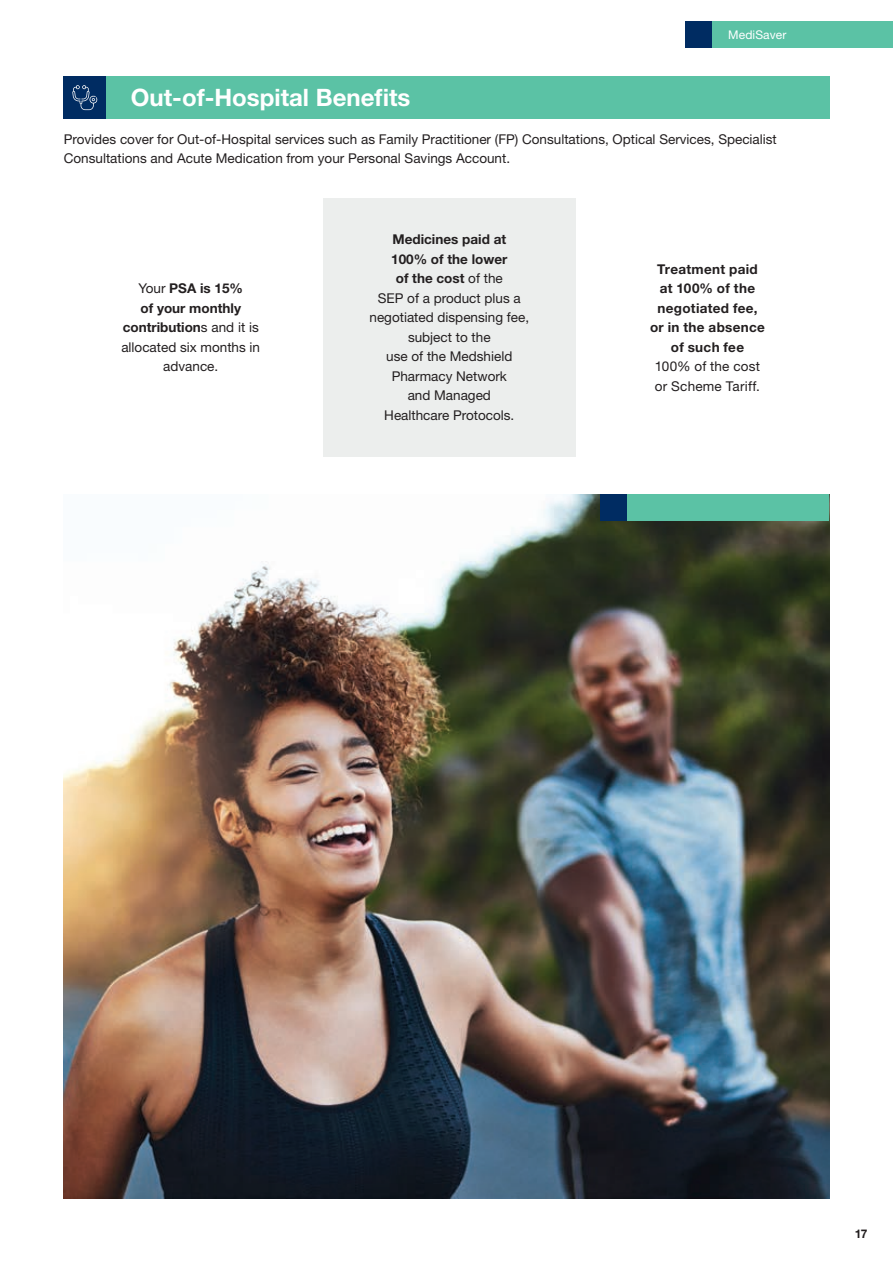
<style>
.page{position:relative;width:893px;height:1263px;background:#fff}
.page>*{position:absolute;margin:0;border:0;box-sizing:border-box;transform-origin:0 0}
.t1{font:700 24px "Helvetica Neue LT Std";color:#fff}
.t2{font:13.5px/19.5px "Helvetica Neue LT Std";color:#231f20}
.t3{font:700 13.5px/19.5px "Helvetica Neue LT Std";letter-spacing:.025em;color:#231f20;text-align:center}
.t4{font:12px "Helvetica Neue LT Std";letter-spacing:.01em;color:#fff}
.t5{font:700 12px "Helvetica Neue LT Std";color:#231f20}
.s1{font-weight:700}
</style>
<div class="page">
<div style="left:711px;top:21px;width:182px;height:27px;background:#5bc2a5"></div>
<div style="left:685px;top:21px;width:26px;height:27px;background:#002c62"></div>
<div style="left:323px;top:198px;width:252px;height:259px;background:#eceeed"></div>
<div style="left:64px;top:77px;width:42px;height:42px;background:#002c62"></div>
<div style="left:106px;top:77px;width:723px;height:42px;background:#5bc2a5"></div>
<svg style="left:72px;top:85px;width:26px;height:25px"></svg>
<img style="left:64px;top:495px;width:765px;height:703px">
<div style="left:626px;top:495px;width:203px;height:26px;background:#5bc2a5"></div>
<div style="left:600px;top:495px;width:26px;height:26px;background:#002c62"></div>
<h1 class="t1" style="left:131px;top:83px;width:281px">Out-of-Hospital Benefits</h1>
<p class="t4" style="left:728px;top:27px;width:60px">MediSaver</p>
<p class="t2" style="left:64px;top:129px;width:715px">Provides cover for Out-of-Hospital services such as Family Practitioner (FP) Consultations, Optical Services, Specialist<br>Consultations and Acute Medication from your Personal Savings Account.</p>
<p class="t2" style="left:121px;top:278px;width:140px;text-align:center">Your <span class="s1">PSA is 15%<br>of your monthly contribution</span>s and it is allocated six months in advance.</p>
<p class="t2" style="left:370px;top:230px;width:161px;text-align:center"><span class="s1">Medicines paid at<br>100% of the lower<br>of the cost</span> of the<br>SEP of a product plus a negotiated dispensing fee, subject to the<br>use of the Medshield<br>Pharmacy Network<br>and Managed<br>Healthcare Protocols.</p>
<p class="t3" style="left:650px;top:259px;width:116px">Treatment paid at 100% of the negotiated fee, or in the absence of such fee</p>
<p class="t2" style="left:655px;top:356px;width:107px">100% of the cost or Scheme Tariff.</p>
<p class="t5" style="left:855px;top:1226px;width:14px">17</p>
</div>
